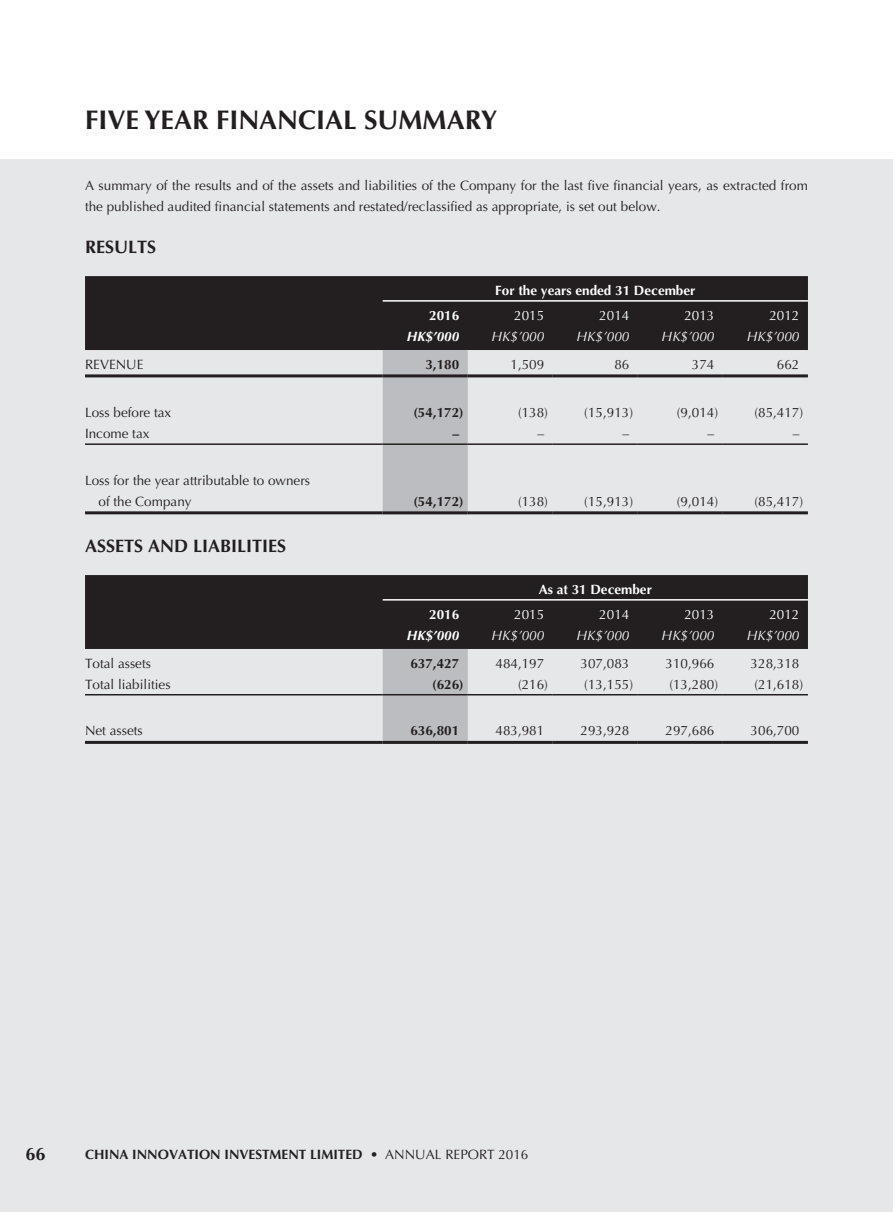
<style>
.page{position:relative;width:893px;height:1212px;background:#fff}
.page>*{position:absolute;margin:0;border:0;box-sizing:border-box;transform-origin:0 0}
.t1{font:700 27px "Optima LT Std";color:#231f20}
.t2{font:700 18px "Optima LT Std";color:#231f20}
.t3{font:13.5px/21px "Optima LT Std";color:#231f20}
.t4{font:700 13.5px "Optima LT Std";color:#231f20}
.t5{font:italic 13.5px "Optima LT Std";color:#fff}
.t6{font:700 13.5px "Optima LT Std";color:#fff}
.t7{font:13.5px "Optima LT Std";color:#fff}
.t8{font:italic 700 13.5px "Optima LT Std";color:#fff}
.s1{font-weight:400}
</style>
<div class="page">
<div style="left:0;top:159px;width:893px;height:1053px;background:#e6e7e9"></div>
<div style="left:85px;top:276px;width:723px;height:74px;background:#231f20"></div>
<div style="left:383px;top:350px;width:85px;height:161px;background:#bcbdc0"></div>
<hr style="left:383px;top:300px;width:425px;height:2px;background:#fff">
<hr style="left:85px;top:374px;width:298px;height:3px;background:#231f20">
<hr style="left:383px;top:374px;width:85px;height:3px;background:#231f20">
<hr style="left:468px;top:374px;width:85px;height:3px;background:#231f20">
<hr style="left:553px;top:374px;width:85px;height:3px;background:#231f20">
<hr style="left:638px;top:374px;width:85px;height:3px;background:#231f20">
<hr style="left:723px;top:374px;width:85px;height:3px;background:#231f20">
<hr style="left:85px;top:443px;width:298px;height:2px;background:#231f20">
<hr style="left:383px;top:443px;width:85px;height:2px;background:#231f20">
<hr style="left:468px;top:443px;width:85px;height:2px;background:#231f20">
<hr style="left:553px;top:443px;width:85px;height:2px;background:#231f20">
<hr style="left:638px;top:443px;width:85px;height:2px;background:#231f20">
<hr style="left:723px;top:443px;width:85px;height:2px;background:#231f20">
<hr style="left:85px;top:511px;width:298px;height:3px;background:#231f20">
<hr style="left:383px;top:511px;width:85px;height:3px;background:#231f20">
<hr style="left:468px;top:511px;width:85px;height:3px;background:#231f20">
<hr style="left:553px;top:511px;width:85px;height:3px;background:#231f20">
<hr style="left:638px;top:511px;width:85px;height:3px;background:#231f20">
<hr style="left:723px;top:511px;width:85px;height:3px;background:#231f20">
<div style="left:85px;top:575px;width:723px;height:74px;background:#231f20"></div>
<div style="left:383px;top:649px;width:85px;height:92px;background:#bcbdc0"></div>
<hr style="left:383px;top:599px;width:425px;height:1px;background:#fff">
<hr style="left:85px;top:694px;width:298px;height:1px;background:#231f20">
<hr style="left:383px;top:694px;width:85px;height:1px;background:#231f20">
<hr style="left:468px;top:694px;width:85px;height:1px;background:#231f20">
<hr style="left:553px;top:694px;width:85px;height:1px;background:#231f20">
<hr style="left:638px;top:694px;width:85px;height:1px;background:#231f20">
<hr style="left:723px;top:694px;width:85px;height:1px;background:#231f20">
<hr style="left:85px;top:741px;width:298px;height:3px;background:#231f20">
<hr style="left:383px;top:741px;width:85px;height:3px;background:#231f20">
<hr style="left:468px;top:741px;width:85px;height:3px;background:#231f20">
<hr style="left:553px;top:741px;width:85px;height:3px;background:#231f20">
<hr style="left:638px;top:741px;width:85px;height:3px;background:#231f20">
<hr style="left:723px;top:741px;width:85px;height:3px;background:#231f20">
<h1 class="t1" style="left:85px;top:104px;width:414px">FIVE YEAR FINANCIAL SUMMARY</h1>
<p class="t3" style="left:85px;top:175px;width:724px">A summary of the results and of the assets and liabilities of the Company for the last five financial years, as extracted from the published audited financial statements and restated/reclassified as appropriate, is set out below.</p>
<h2 class="t2" style="left:85px;top:236px;width:73px">RESULTS</h2>
<p class="t6" style="left:495px;top:282px;width:202px">For the years ended 31 December</p>
<p class="t6" style="left:429px;top:308px;width:32px">2016</p>
<p class="t7" style="left:514px;top:308px;width:32px">2015</p>
<p class="t7" style="left:599px;top:308px;width:32px">2014</p>
<p class="t7" style="left:684px;top:308px;width:32px">2013</p>
<p class="t7" style="left:769px;top:308px;width:32px">2012</p>
<p class="t8" style="left:407px;top:329px;width:54px">HK$’000</p>
<p class="t5" style="left:491px;top:329px;width:54px">HK$’000</p>
<p class="t5" style="left:577px;top:329px;width:54px">HK$’000</p>
<p class="t5" style="left:662px;top:329px;width:54px">HK$’000</p>
<p class="t5" style="left:747px;top:329px;width:54px">HK$’000</p>
<p class="t3" style="left:85px;top:354px;width:60px">REVENUE</p>
<p class="t4" style="left:425px;top:356px;width:35px">3,180</p>
<p class="t3" style="left:510px;top:354px;width:35px">1,509</p>
<p class="t3" style="left:614px;top:354px;width:17px">86</p>
<p class="t3" style="left:692px;top:354px;width:24px">374</p>
<p class="t3" style="left:777px;top:354px;width:24px">662</p>
<p class="t3" style="left:85px;top:402px;width:88px">Loss before tax</p>
<p class="t4" style="left:413px;top:405px;width:52px">(54,172)</p>
<p class="t3" style="left:518px;top:402px;width:32px">(138)</p>
<p class="t3" style="left:584px;top:402px;width:50px">(15,913)</p>
<p class="t3" style="left:677px;top:402px;width:43px">(9,014)</p>
<p class="t3" style="left:754px;top:402px;width:50px">(85,417)</p>
<p class="t3" style="left:85px;top:423px;width:66px">Income tax</p>
<p class="t4" style="left:452px;top:426px;width:8px">–</p>
<p class="t3" style="left:537px;top:423px;width:8px">–</p>
<p class="t3" style="left:623px;top:423px;width:8px">–</p>
<p class="t3" style="left:708px;top:423px;width:8px">–</p>
<p class="t3" style="left:793px;top:423px;width:8px">–</p>
<p class="t3" style="left:99px;top:470px;width:213px;text-indent:-14px">Loss for the year attributable to owners of the Company</p>
<p class="t4" style="left:413px;top:493px;width:52px">(54,172)</p>
<p class="t3" style="left:518px;top:491px;width:32px">(138)</p>
<p class="t3" style="left:584px;top:491px;width:50px">(15,913)</p>
<p class="t3" style="left:677px;top:491px;width:43px">(9,014)</p>
<p class="t3" style="left:754px;top:491px;width:50px">(85,417)</p>
<h2 class="t2" style="left:85px;top:535px;width:203px">ASSETS AND LIABILITIES</h2>
<p class="t6" style="left:539px;top:581px;width:115px">As at 31 December</p>
<p class="t6" style="left:429px;top:607px;width:32px">2016</p>
<p class="t7" style="left:514px;top:607px;width:32px">2015</p>
<p class="t7" style="left:599px;top:607px;width:32px">2014</p>
<p class="t7" style="left:684px;top:607px;width:32px">2013</p>
<p class="t7" style="left:769px;top:607px;width:32px">2012</p>
<p class="t8" style="left:407px;top:628px;width:54px">HK$’000</p>
<p class="t5" style="left:491px;top:628px;width:54px">HK$’000</p>
<p class="t5" style="left:577px;top:628px;width:54px">HK$’000</p>
<p class="t5" style="left:662px;top:628px;width:54px">HK$’000</p>
<p class="t5" style="left:747px;top:628px;width:54px">HK$’000</p>
<p class="t3" style="left:85px;top:653px;width:68px">Total assets</p>
<p class="t4" style="left:410px;top:655px;width:50px">637,427</p>
<p class="t3" style="left:495px;top:653px;width:50px">484,197</p>
<p class="t3" style="left:580px;top:653px;width:50px">307,083</p>
<p class="t3" style="left:666px;top:653px;width:50px">310,966</p>
<p class="t3" style="left:751px;top:653px;width:50px">328,318</p>
<p class="t3" style="left:85px;top:674px;width:87px">Total liabilities</p>
<p class="t4" style="left:432px;top:676px;width:33px">(626)</p>
<p class="t3" style="left:518px;top:674px;width:32px">(216)</p>
<p class="t3" style="left:584px;top:674px;width:50px">(13,155)</p>
<p class="t3" style="left:669px;top:674px;width:50px">(13,280)</p>
<p class="t3" style="left:754px;top:674px;width:50px">(21,618)</p>
<p class="t3" style="left:85px;top:720px;width:59px">Net assets</p>
<p class="t4" style="left:410px;top:723px;width:50px">636,801</p>
<p class="t3" style="left:495px;top:720px;width:50px">483,981</p>
<p class="t3" style="left:580px;top:720px;width:50px">293,928</p>
<p class="t3" style="left:666px;top:720px;width:50px">297,686</p>
<p class="t3" style="left:751px;top:720px;width:50px">306,700</p>
<h2 class="t2" style="left:25px;top:1143px;width:22px">66</h2>
<p class="t4" style="left:85px;top:1147px;width:445px">CHINA INNOVATION INVESTMENT LIMITED <span class="s1">• ANNUAL REPORT 2016</span></p>
</div>
